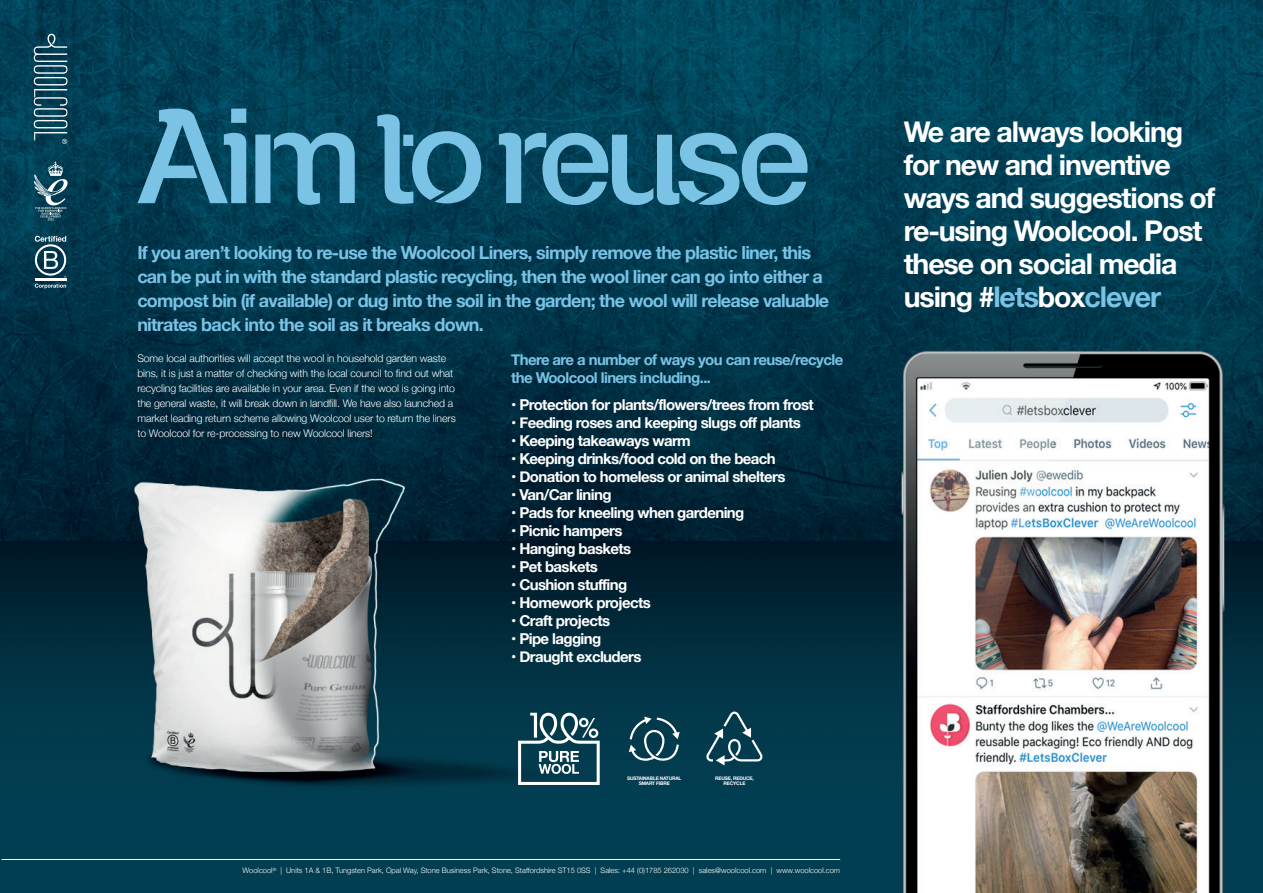
<style>
.page{position:relative;width:1263px;height:893px;background:#fff}
.page>*{position:absolute;margin:0;border:0;box-sizing:border-box;transform-origin:0 0}
.t1{font:700 28.5px/33px "Helvetica Neue";letter-spacing:-.04em;color:#fff}
.t2{font:700 18px/24px "Helvetica Neue";letter-spacing:-.04em;color:#7ac3e5}
.t3{font:700 15px "Helvetica Neue";letter-spacing:-.04em;color:#fff}
.t4{font:700 15px/18px "Helvetica Neue";letter-spacing:-.04em;color:#7ac3e5}
.t5{font:300 10.5px/15px "Helvetica Neue";letter-spacing:-.01em;color:#fff}
.t6{font:300 7.5px "Helvetica Neue";color:#fff}
.t7{font:700 4.8px/5.2px "Helvetica Neue";letter-spacing:-.04em;color:#fff;text-align:center}
.s1{color:#7ac3e5}
</style>
<div class="page">
<img style="left:0;top:0;width:1263px;height:893px">
<svg style="left:138px;top:109px;width:669px;height:96px;background:#2d718c"></svg>
<svg style="left:34px;top:34px;width:33px;height:110px;background:#356476"></svg>
<hr style="left:35px;top:279px;width:31px;height:2px;background:#fff">
<svg style="left:35px;top:236px;width:31px;height:42px"></svg>
<svg style="left:35px;top:284px;width:31px;height:5px"></svg>
<svg style="left:34px;top:161px;width:34px;height:59px;background:#3a697a"></svg>
<hr style="left:1px;top:859px;width:839px;height:1px;background:#fff">
<svg style="left:629px;top:717px;width:51px;height:44px;background:#356270"></svg>
<svg style="left:518px;top:713px;width:82px;height:72px"></svg>
<svg style="left:706px;top:712px;width:57px;height:53px;background:#2c5b6a"></svg>
<p class="t2" style="left:137px;top:241px;width:693px">If you aren’t looking to re-use the Woolcool Liners, simply remove the plastic liner, this can be put in with the standard plastic recycling, then the wool liner can go into either a compost bin (if available) or dug into the soil in the garden; the wool will release valuable nitrates back into the soil as it breaks down.</p>
<p class="t5" style="left:137px;top:350px;width:320px">Some local authorities will accept the wool in household garden waste bins, it is just a matter of checking with the local council to find out what recycling facilities are available in your area. Even if the wool is going into the general waste, it will break down in landfill. We have also launched a market leading return scheme allowing Woolcool user to return the liners to Woolcool for re-processing to new Woolcool liners!</p>
<h3 class="t4" style="left:511px;top:351px;width:334px">There are a number of ways you can reuse/recycle the Woolcool liners including...</h3>
<h3 class="t3" style="left:511px;top:393px;width:304px">• Protection for plants/flowers/trees from frost</h3>
<h3 class="t3" style="left:511px;top:411px;width:291px">• Feeding roses and keeping slugs off plants</h3>
<h3 class="t3" style="left:511px;top:429px;width:181px">• Keeping takeaways warm</h3>
<h3 class="t3" style="left:511px;top:447px;width:266px">• Keeping drinks/food cold on the beach</h3>
<h3 class="t3" style="left:511px;top:465px;width:276px">• Donation to homeless or animal shelters</h3>
<h3 class="t3" style="left:511px;top:483px;width:102px">• Van/Car lining</h3>
<h3 class="t3" style="left:511px;top:501px;width:235px">• Pads for kneeling when gardening</h3>
<h3 class="t3" style="left:511px;top:519px;width:113px">• Picnic hampers</h3>
<h3 class="t3" style="left:511px;top:537px;width:122px">• Hanging baskets</h3>
<h3 class="t3" style="left:511px;top:555px;width:88px">• Pet baskets</h3>
<h3 class="t3" style="left:511px;top:573px;width:118px">• Cushion stuffing</h3>
<h3 class="t3" style="left:511px;top:591px;width:141px">• Homework projects</h3>
<h3 class="t3" style="left:511px;top:609px;width:101px">• Craft projects</h3>
<h3 class="t3" style="left:511px;top:627px;width:92px">• Pipe lagging</h3>
<h3 class="t3" style="left:511px;top:645px;width:132px">• Draught excluders</h3>
<p class="t7" style="left:627px;top:775px;width:56px">SUSTAINABLE NATURAL<br>SMART FIBRE</p>
<p class="t7" style="left:715px;top:775px;width:40px">REUSE, REDUCE,<br>RECYCLE</p>
<p class="t6" style="left:243px;top:864px;width:599px">Woolcool<sup>®</sup> | Units 1A &amp; 1B, Tungsten Park, Opal Way, Stone Business Park, Stone, Staffordshire ST15 0SS | Sales: +44 (0)1785 262030 | sales@woolcool.com | www.woolcool.com</p>
<h1 class="t1" style="left:904px;top:116px;width:313px">We are always looking for new and inventive ways and suggestions of re-using Woolcool. Post these on social media using #<span class="s1">lets</span>box<span class="s1">clever</span></h1>
</div>
